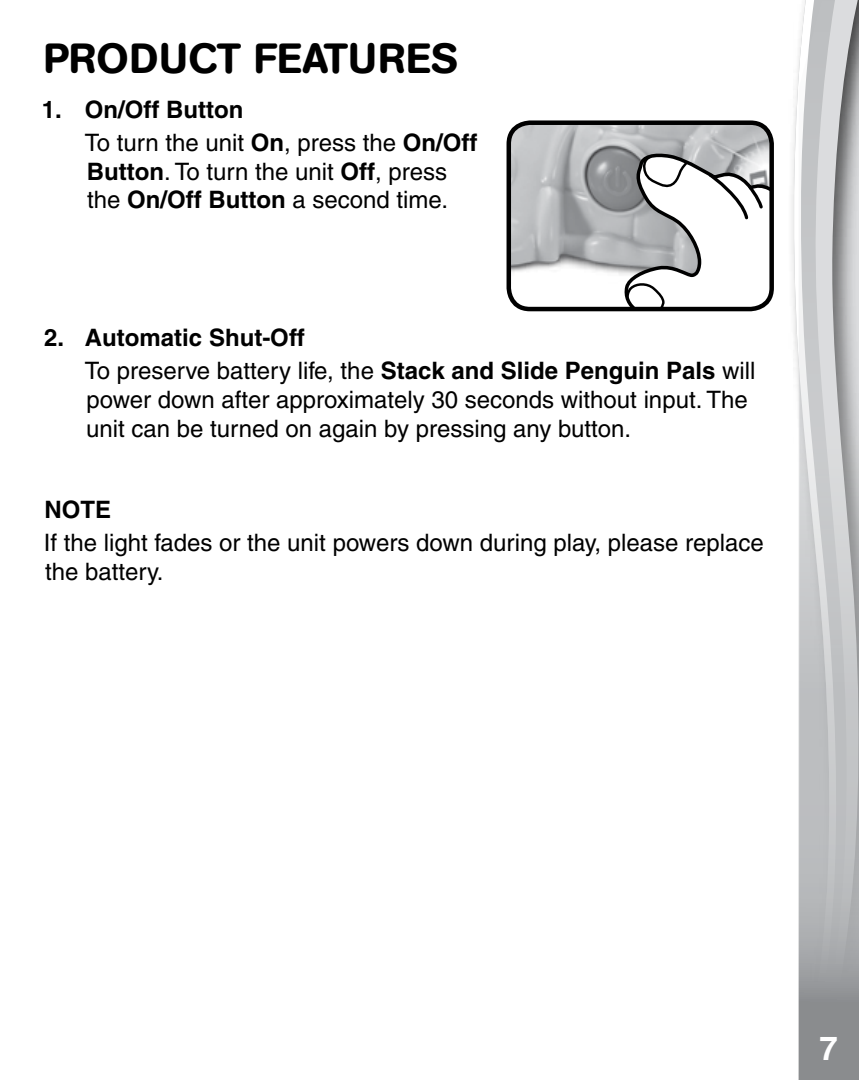
<style>
.page{position:relative;width:859px;height:1080px;background:#fff}
.page>*{position:absolute;margin:0;border:0;box-sizing:border-box;transform-origin:0 0}
.t1{font:500 42px "AG Book Rounded";letter-spacing:.02em;color:#000}
.t2{font:700 33px "Helvetica";color:#fff}
.t3{font:500 24px/28.8px "Helvetica";color:#000}
.t4{font:700 24px/33px "Helvetica";color:#000}
.s1{font-weight:500}
.s2{font-weight:700}
</style>
<div class="page">
<img style="left:511px;top:125px;width:258px;height:181px">
<svg style="left:621px;top:149px;width:150px;height:159px"></svg>
<div style="left:506px;top:120px;width:268px;height:191px;border:4px solid #000;border-radius:21px"></div>
<svg style="left:793px;top:55px;width:6px;height:1025px"></svg>
<svg style="left:799px;top:0;width:60px;height:1080px;background:#bdbec0"></svg>
<div style="left:774px;top:1038px;width:24px;height:42px;background:#fff"></div>
<h1 class="t1" style="left:44px;top:34px;width:416px">PRODUCT FEATURES</h1>
<p class="t4" style="left:85px;top:93px;width:394px;text-indent:-43px">1. On/Off Button<br><span class="s1">To turn the unit</span> On<span class="s1">, press the</span> On/Off</p>
<p class="t3" style="left:87px;top:157px;width:363px"><span class="s2">Button</span>. To turn the unit <span class="s2">Off</span>, press the <span class="s2">On/Off Button</span> a second time.</p>
<p class="t4" style="left:85px;top:321px;width:672px;text-indent:-41px">2. Automatic Shut-Off<br><span class="s1">To preserve battery life, the</span> Stack and Slide Penguin Pals <span class="s1">will</span></p>
<p class="t3" style="left:86px;top:385px;width:663px">power down after approximately 30 seconds without input. The unit can be turned on again by pressing any button.</p>
<p class="t4" style="left:44px;top:493px;width:68px">NOTE</p>
<p class="t3" style="left:44px;top:529px;width:721px">If the light fades or the unit powers down during play, please replace the battery.</p>
<h2 class="t2" style="left:820px;top:1025px;width:25px">7 <sup>7</sup>7</h2>
</div>
